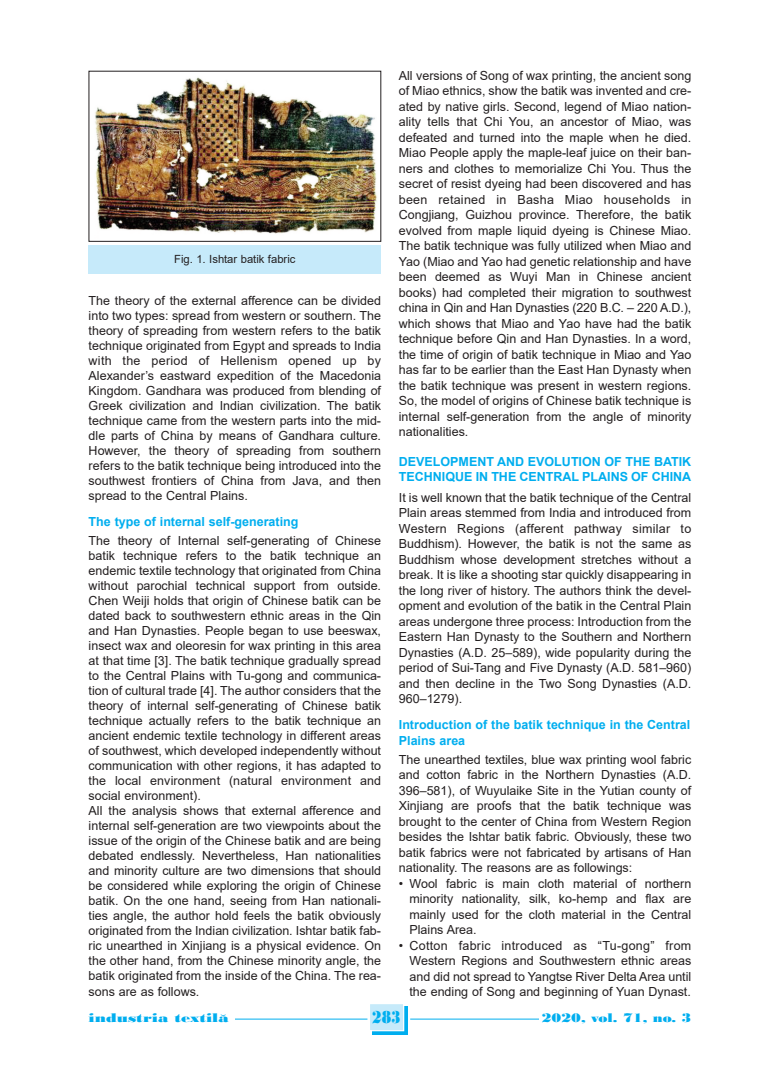
<style>
.page{position:relative;width:780px;height:1088px;background:#fff}
.page>*{position:absolute;margin:0;border:0;box-sizing:border-box;transform-origin:0 0}
.t1{font:18.12px "Bodoni MT Black";color:#00aeef;scale:.8 1}
.t2{font:13.12px "Bodoni MT Black";color:#00aeef;scale:1.3 1}
.t3{font:13.12px "Bodoni MT Black";color:#00aeef;scale:1.14 1}
.t4{font:12.5px/15.5px "Arial";color:#231f20;text-align:justify}
.t5{font:700 12.5px/15.5px "Arial";color:#00aeef}
.t6{font:11.25px "Arial";color:#231f20}
.s1{font-style:italic}
.s2{font-size:15px}
</style>
<div class="page">
<svg style="left:372px;top:1006px;width:36px;height:29px"></svg>
<div style="left:370px;top:1004px;width:33px;height:26px;background:#c6eafa"></div>
<hr style="left:225px;top:1019px;width:142px;height:1px;background:#00aeef">
<hr style="left:410px;top:1019px;width:139px;height:1px;background:#00aeef">
<div style="left:89px;top:1012px;width:146px;height:14px;background:#fff"></div>
<div style="left:539px;top:1012px;width:152px;height:14px;background:#fff"></div>
<div style="left:89px;top:246px;width:292px;height:28px;background:#c6eafa"></div>
<img style="left:95px;top:77px;width:282px;height:157px">
<div style="left:89px;top:71px;width:292px;height:171px;border:1px solid #231f20"></div>
<p class="t4" style="left:399px;top:68px;width:294px">All versions of Song of wax printing, the ancient song of Miao ethnics, show the batik was invented and cre&shy;ated by native girls. Second, legend of Miao nation&shy;ality tells that Chi You, an ancestor of Miao, was defeated and turned into the maple when he died.<br>Miao People apply the maple-leaf juice on their ban&shy;ners and clothes to memorialize Chi You. Thus the secret of resist dyeing had been discovered and has been retained in Basha Miao households in Congjiang, Guizhou province. Therefore, the batik evolved from maple liquid dyeing is Chinese Miao.<br>The batik technique was fully utilized when Miao and Yao (Miao and Yao had genetic relationship and have been deemed as Wuyi Man in Chinese ancient books) had completed their migration to southwest china in Qin and Han Dynasties (220 B.C. – 220 A.D.), which shows that Miao and Yao have had the batik technique before Qin and Han Dynasties. In a word, the time of origin of batik technique in Miao and Yao has far to be earlier than the East Han Dynasty when the batik technique was present in western regions.<br>So, the model of origins of Chinese batik technique is internal self-generation from the angle of minority nationalities.</p>
<p class="t5" style="left:399px;top:454px;width:294px">DEVELOPMENT AND EVOLUTION OF THE BATIK<br>TECHNIQUE IN THE CENTRAL PLAINS OF CHINA</p>
<p class="t4" style="left:399px;top:490px;width:294px">It is well known that the batik technique of the Central Plain areas stemmed from India and introduced from Western Regions (afferent pathway similar to Buddhism). However, the batik is not the same as Buddhism whose development stretches without a break. It is like a shooting star quickly disappearing in the long river of history. The authors think the devel&shy;opment and evolution of the batik in the Central Plain areas undergone three process: Introduction from the Eastern Han Dynasty to the Southern and Northern Dynasties (A.D. 25–589), wide popularity during the period of Sui-Tang and Five Dynasty (A.D. 581–960) and then decline in the Two Song Dynasties (A.D.<br>960–1279).</p>
<p class="t5" style="left:399px;top:717px;width:293px">Introduction of the batik technique in the Central<br>Plains area</p>
<p class="t4" style="left:399px;top:752px;width:294px">The unearthed textiles, blue wax printing wool fabric and cotton fabric in the Northern Dynasties (A.D.<br>396–581), of Wuyulaike Site in the Yutian county of Xinjiang are proofs that the batik technique was brought to the center of China from Western Region besides the Ishtar batik fabric. Obviously, these two batik fabrics were not fabricated by artisans of Han nationality. The reasons are as followings:</p>
<p class="t4" style="left:409px;top:875px;width:283px;text-indent:-11px">• Wool fabric is main cloth material of northern minority nationality, silk, ko-hemp and flax are mainly used for the cloth material in the Central Plains Area.</p>
<p class="t4" style="left:409px;top:937px;width:283px;text-indent:-11px">• Cotton fabric introduced as “Tu-gong” from Western Regions and Southwestern ethnic areas and did not spread to Yangtse River Delta Area until the ending of Song and beginning of Yuan Dynast.</p>
<p class="t6" style="left:174px;top:252px;width:123px">Fig. 1<span class="s1">.</span> Ishtar batik fabric</p>
<p class="t4" style="left:89px;top:293px;width:294px;line-height:15px">The theory of the external afference can be divided into two types: spread from western or southern. The theory of spreading from western refers to the batik technique originated from Egypt and spreads to India with the period of Hellenism opened up by Alexander’s eastward expedition of the Macedonia Kingdom. Gandhara was produced from blending of Greek civilization and Indian civilization. The batik technique came from the western parts into the mid&shy;dle parts of China by means of Gandhara culture.<br>However, the theory of spreading from southern refers to the batik technique being introduced into the southwest frontiers of China from Java, and then spread to the Central Plains.</p>
<p class="t5" style="left:89px;top:514px;width:211px">The type of internal self-generating</p>
<p class="t4" style="left:89px;top:533px;width:294px;line-height:15px;text-align:left">The theory of Internal self-generating of Chinese batik technique refers to the batik technique an endemic textile technology that originated from China without parochial technical support from outside.<br>Chen Weiji holds that origin of Chinese batik can be dated back to southwestern ethnic areas in the Qin and Han Dynasties. People began to use beeswax, insect wax and oleoresin for wax printing in this area at that time [3]. The batik technique gradually spread to the Central Plains with Tu-gong and communica&shy;tion of cultural trade [4]. The author considers that the theory of internal self-generating of Chinese batik technique actually refers to the batik technique an ancient endemic textile technology in different areas of southwest, which developed independently without communication with other regions, it has adapted to the local environment (natural environment and social environment).<br>All the analysis shows that external afference and internal self-generation are two viewpoints about the issue of the origin of the Chinese batik and are being debated endlessly. Nevertheless, Han nationalities and minority culture are two dimensions that should be considered while exploring the origin of Chinese batik. On the one hand, seeing from Han nationali&shy;ties angle, the author hold feels the batik obviously originated from the Indian civilization. Ishtar batik fab&shy;ric unearthed in Xinjiang is a physical evidence. On the other hand, from the Chinese minority angle, the batik originated from the inside of the China. The rea&shy;sons are as follows.</p>
<p class="t2" style="left:89px;top:1010px;width:109px">industria textila<span class="s2">˘</span></p>
<h1 class="t1" style="left:372px;top:1006px;width:37px">283</h1>
<p class="t3" style="left:541px;top:1010px;width:133px">2020, vol. 71, no. 3</p>
</div>
